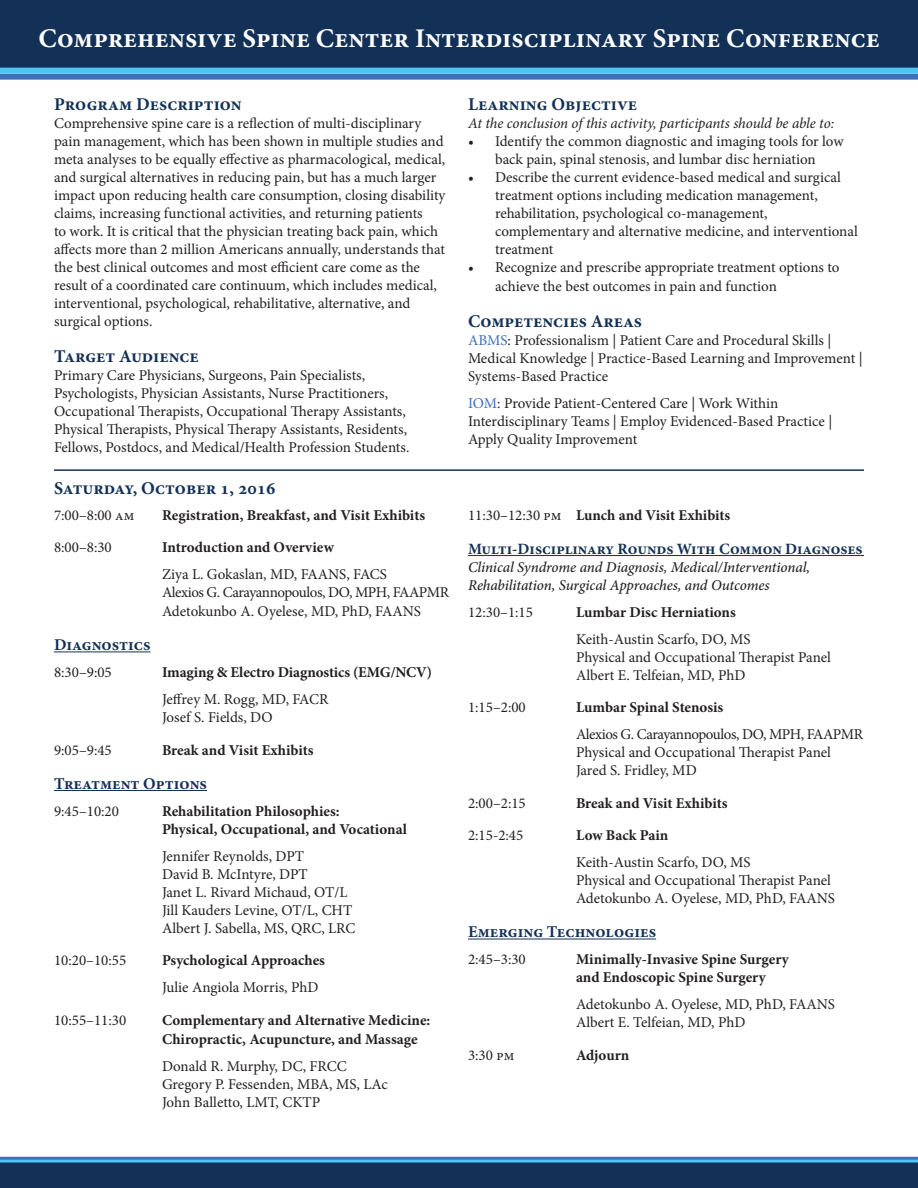
<style>
.page{position:relative;width:918px;height:1188px;background:#fff}
.page>*{position:absolute;margin:0;border:0;box-sizing:border-box;transform-origin:0 0}
.t1{font:700 27px "Minion Pro";color:#fff}
.t2{font:700 18px "Minion Pro";color:#133156}
.t3{font:700 16.5px "Minion Pro";color:#133156}
.t4{font:700 15.75px "Minion Pro";color:#133156}
.t5{font:15px/18px "Minion Pro";color:#231f20}
.t6{font:700 15px/18px "Minion Pro";letter-spacing:-.01em;color:#231f20}
.t7{font:italic 500 15px/18px "Minion Pro";letter-spacing:-.005em;color:#231f20}
.t8{font:15px/18px "Minion Pro";letter-spacing:-.03em;color:#231f20}
.t9{font:italic 15px "Minion Pro";letter-spacing:-.01em;color:#231f20}
.s1{color:#3e6fb7}
.s2{font-weight:400}
</style>
<div class="page">
<div style="left:0;top:0;width:918px;height:71px;background:#133156"></div>
<div style="left:0;top:74px;width:918px;height:6px;background:#3e6fb7"></div>
<div style="left:0;top:68px;width:918px;height:6px;background:#4fc5f1"></div>
<div style="left:0;top:1161px;width:918px;height:27px;background:#133156"></div>
<hr style="left:0;top:1160px;width:918px;height:2px;background:#4fc5f1">
<hr style="left:0;top:1157px;width:918px;height:3px;background:#3e6fb7">
<hr style="left:54px;top:651px;width:96px;height:1px;background:#133156">
<hr style="left:54px;top:790px;width:153px;height:1px;background:#133156">
<hr style="left:468px;top:555px;width:396px;height:1px;background:#133156">
<hr style="left:468px;top:939px;width:188px;height:1px;background:#133156">
<hr style="left:54px;top:469px;width:810px;height:2px;background:#133156">
<h1 class="t1" style="left:38px;top:19px;width:843px">Comprehensive Spine Center Interdisciplinary Spine Conference</h1>
<p class="t2" style="left:54px;top:92px;width:189px">Program Description</p>
<p class="t5" style="left:54px;top:115px;width:393px">Comprehensive spine care is a reflection of multi-disciplinary pain management, which has been shown in multiple studies and meta analyses to be equally effective as pharmacological, medical, and surgical alternatives in reducing pain, but has a much larger impact upon reducing health care consumption, closing disability claims, increasing functional activities, and returning patients<br>to work. It is critical that the physician treating back pain, which affects more than 2 million Americans annually, understands that the best clinical outcomes and most efficient care come as the result of a coordinated care continuum, which includes medical, interventional, psychological, rehabilitative, alternative, and surgical options.</p>
<p class="t2" style="left:54px;top:344px;width:146px">Target Audience</p>
<p class="t5" style="left:54px;top:367px;width:357px">Primary Care Physicians, Surgeons, Pain Specialists, Psychologists, Physician Assistants, Nurse Practitioners, Occupational Therapists, Occupational Therapy Assistants, Physical Therapists, Physical Therapy Assistants, Residents, Fellows, Postdocs, and Medical/Health Profession Students.</p>
<p class="t2" style="left:54px;top:476px;width:223px">Saturday, October 1, 2016</p>
<p class="t5" style="left:54px;top:506px;width:82px">7:00–8:00 am</p>
<p class="t6" style="left:162px;top:506px;width:265px">Registration, Breakfast, and Visit Exhibits</p>
<p class="t5" style="left:54px;top:538px;width:59px">8:00–8:30</p>
<p class="t6" style="left:162px;top:538px;width:174px">Introduction and Overview</p>
<p class="t5" style="left:162px;top:565px;width:289px;line-height:18.5px">Ziya L. Gokaslan, MD, FAANS, FACS<br>Alexios G. Carayannopoulos, DO, MPH, FAAPMR<br>Adetokunbo A. Oyelese, MD, PhD, FAANS</p>
<p class="t3" style="left:54px;top:633px;width:98px">Diagnostics</p>
<p class="t5" style="left:54px;top:664px;width:59px">8:30–9:05</p>
<p class="t6" style="left:162px;top:663px;width:272px">Imaging &amp; Electro Diagnostics (EMG/NCV)</p>
<p class="t5" style="left:162px;top:691px;width:168px">Jeffrey M. Rogg, MD, FACR<br>Josef S. Fields, DO</p>
<p class="t5" style="left:54px;top:741px;width:59px">9:05–9:45</p>
<p class="t6" style="left:162px;top:741px;width:153px">Break and Visit Exhibits</p>
<p class="t3" style="left:54px;top:772px;width:155px">Treatment Options</p>
<p class="t5" style="left:54px;top:802px;width:67px">9:45–10:20</p>
<p class="t6" style="left:162px;top:802px;width:246px">Rehabilitation Philosophies:<br>Physical, Occupational, and Vocational</p>
<p class="t5" style="left:162px;top:847px;width:195px">Jennifer Reynolds, DPT<br>David B. McIntyre, DPT<br>Janet L. Rivard Michaud, OT/L<br>Jill Kauders Levine, OT/L, CHT<br>Albert J. Sabella, MS, QRC, LRC</p>
<p class="t5" style="left:54px;top:952px;width:74px">10:20–10:55</p>
<p class="t6" style="left:162px;top:951px;width:165px">Psychological Approaches</p>
<p class="t5" style="left:162px;top:979px;width:158px">Julie Angiola Morris, PhD</p>
<p class="t5" style="left:54px;top:1011px;width:74px">10:55–11:30</p>
<p class="t6" style="left:162px;top:1010px;width:270px;line-height:18.9px">Complementary and Alternative Medicine:<br>Chiropractic, Acupuncture, and Massage</p>
<p class="t5" style="left:162px;top:1057px;width:227px">Donald R. Murphy, DC, FRCC<br>Gregory P. Fessenden, MBA, MS, LAc<br>John Balletto, LMT, CKTP</p>
<p class="t2" style="left:468px;top:92px;width:171px">Learning Objective</p>
<p class="t9" style="left:468px;top:113px;width:368px">At the conclusion of this activity, participants should be able to:</p>
<p class="t5" style="left:468px;top:133px;width:377px;text-align:center">• Identify the common diagnostic and imaging tools for low back pain, spinal stenosis, and lumbar disc herniation</p>
<p class="t5" style="left:495px;top:169px;width:364px;text-indent:-27px">• Describe the current evidence-based medical and surgical treatment options including medication management, rehabilitation, psychological co-management, complementary and alternative medicine, and interventional treatment</p>
<p class="t5" style="left:495px;top:258px;width:346px;line-height:18.9px;text-indent:-27px">• Recognize and prescribe appropriate treatment options to achieve the best outcomes in pain and function</p>
<p class="t2" style="left:468px;top:309px;width:176px">Competencies Areas</p>
<p class="t5" style="left:468px;top:331px;width:396px"><span class="s1">ABMS</span>: Professionalism | Patient Care and Procedural Skills |<br>Medical Knowledge | Practice-Based Learning and Improvement |<br>Systems-Based Practice</p>
<p class="t5" style="left:468px;top:394px;width:366px"><span class="s1">IOM</span>: Provide Patient-Centered Care | Work Within<br>Interdisciplinary Teams | Employ Evidenced-Based Practice |<br>Apply Quality Improvement</p>
<p class="t6" style="left:468px;top:506px;width:264px"><span class="s2">11:30–12:30 pm</span> Lunch and Visit Exhibits</p>
<p class="t4" style="left:468px;top:538px;width:396px">Multi-Disciplinary Rounds With Common Diagnoses</p>
<p class="t7" style="left:468px;top:558px;width:344px">Clinical Syndrome and Diagnosis, Medical/Interventional,<br>Rehabilitation, Surgical Approaches, and Outcomes</p>
<p class="t5" style="left:468px;top:603px;width:67px">12:30–1:15</p>
<p class="t6" style="left:576px;top:603px;width:161px">Lumbar Disc Herniations</p>
<p class="t5" style="left:576px;top:630px;width:257px">Keith-Austin Scarfo, DO, MS<br>Physical and Occupational Therapist Panel<br>Albert E. Telfeian, MD, PhD</p>
<p class="t5" style="left:468px;top:699px;width:59px">1:15–2:00</p>
<p class="t6" style="left:576px;top:698px;width:149px">Lumbar Spinal Stenosis</p>
<p class="t8" style="left:576px;top:726px;width:289px">Alexios G. Carayannopoulos, DO, MPH, FAAPMR<br>Physical and Occupational Therapist Panel<br>Jared S. Fridley, MD</p>
<p class="t5" style="left:468px;top:794px;width:59px">2:00–2:15</p>
<p class="t6" style="left:576px;top:794px;width:153px">Break and Visit Exhibits</p>
<p class="t5" style="left:468px;top:826px;width:57px">2:15-2:45</p>
<p class="t6" style="left:576px;top:826px;width:94px">Low Back Pain</p>
<p class="t5" style="left:576px;top:853px;width:261px">Keith-Austin Scarfo, DO, MS<br>Physical and Occupational Therapist Panel<br>Adetokunbo A. Oyelese, MD, PhD, FAANS</p>
<p class="t3" style="left:468px;top:920px;width:190px">Emerging Technologies</p>
<p class="t5" style="left:468px;top:951px;width:59px">2:45–3:30</p>
<p class="t6" style="left:576px;top:950px;width:215px">Minimally-Invasive Spine Surgery and Endoscopic Spine Surgery</p>
<p class="t5" style="left:576px;top:996px;width:261px">Adetokunbo A. Oyelese, MD, PhD, FAANS<br>Albert E. Telfeian, MD, PhD</p>
<p class="t5" style="left:468px;top:1046px;width:48px">3:30 pm</p>
<p class="t6" style="left:576px;top:1046px;width:55px">Adjourn</p>
</div>
